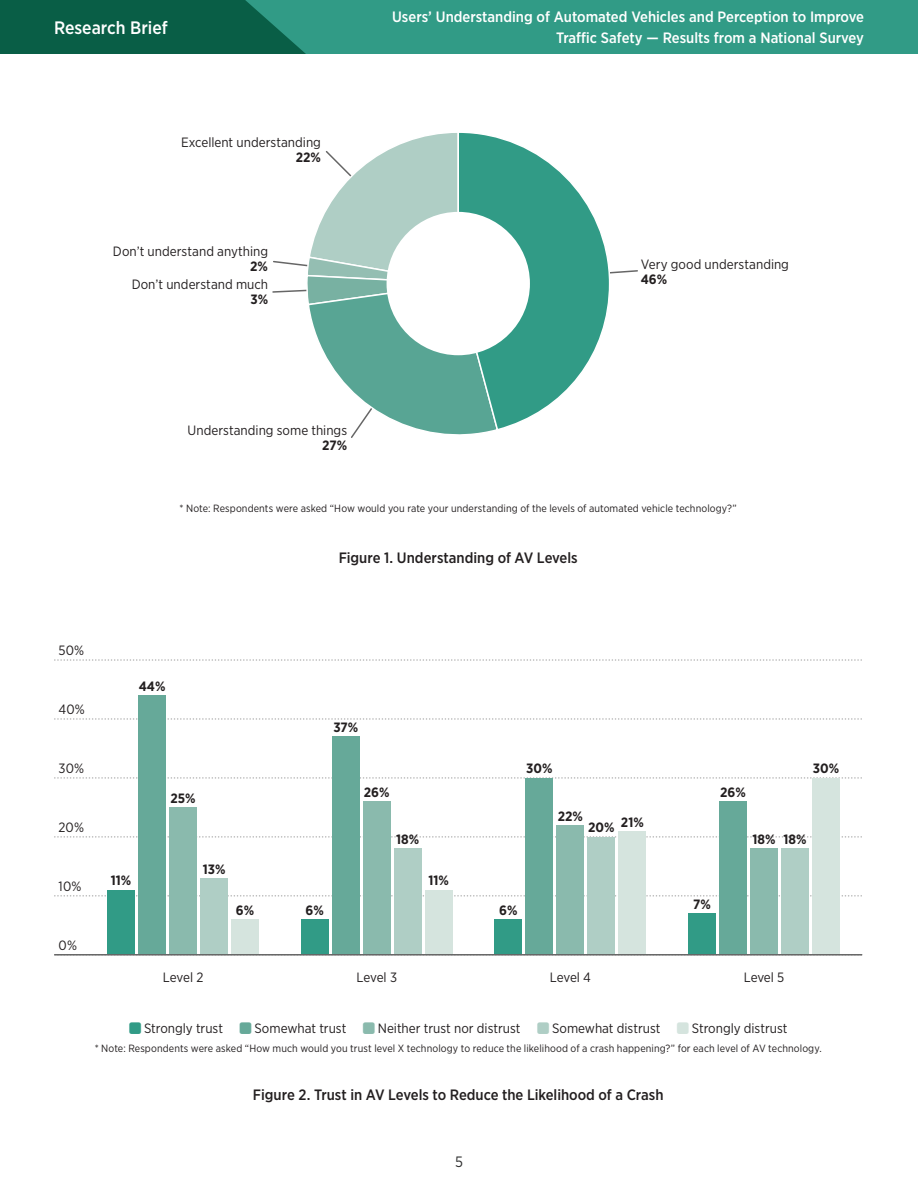
<style>
.page{position:relative;width:918px;height:1188px;background:#fff}
.page>*{position:absolute;margin:0;border:0;box-sizing:border-box;transform-origin:0 0}
.t1{font:500 18px "Gotham Narrow";color:#fff}
.t2{font:500 15px/21px "Gotham Narrow";color:#fff;text-align:right}
.t3{font:500 15px "Gotham Narrow";letter-spacing:-.005em;color:#231f20}
.t4{font:15px "Gotham Narrow";color:#2d2e2e}
.t5{font:13.5px/15px "Gotham Narrow";color:#231f20;text-align:right}
.t6{font:700 13.5px "Gotham Narrow";color:#231f20}
.t7{font:10.5px "Gotham Narrow";letter-spacing:.01em;color:#231f20}
.s1{font-weight:700}
</style>
<div class="page">
<div style="left:0;top:0;width:918px;height:54px;background:#319b86"></div>
<svg style="left:0;top:0;width:306px;height:54px;background:#0c634c"></svg>
<svg style="left:55px;top:895px;width:807px;height:2px"></svg>
<svg style="left:55px;top:836px;width:807px;height:2px"></svg>
<svg style="left:55px;top:777px;width:807px;height:2px"></svg>
<svg style="left:55px;top:718px;width:807px;height:2px"></svg>
<svg style="left:55px;top:659px;width:807px;height:2px"></svg>
<svg style="left:272px;top:133px;width:366px;height:305px"></svg>
<svg style="left:456px;top:133px;width:155px;height:299px"></svg>
<div style="left:387px;top:212px;width:143px;height:143px;background:#fff;border-radius:50%"></div>
<div style="left:231px;top:919px;width:28px;height:36px;background:#d5e4de"></div>
<div style="left:200px;top:878px;width:28px;height:77px;background:#afcec5"></div>
<div style="left:169px;top:807px;width:28px;height:148px;background:#8abaad"></div>
<div style="left:138px;top:695px;width:28px;height:260px;background:#66a999"></div>
<div style="left:107px;top:890px;width:28px;height:65px;background:#319b86"></div>
<div style="left:425px;top:890px;width:28px;height:65px;background:#d5e4de"></div>
<div style="left:394px;top:849px;width:28px;height:106px;background:#afcec5"></div>
<div style="left:363px;top:802px;width:28px;height:153px;background:#8abaad"></div>
<div style="left:332px;top:737px;width:28px;height:218px;background:#66a999"></div>
<div style="left:301px;top:919px;width:28px;height:36px;background:#319b86"></div>
<div style="left:618px;top:831px;width:28px;height:124px;background:#d5e4de"></div>
<div style="left:587px;top:837px;width:28px;height:118px;background:#afcec5"></div>
<div style="left:556px;top:825px;width:28px;height:130px;background:#8abaad"></div>
<div style="left:525px;top:778px;width:28px;height:177px;background:#66a999"></div>
<div style="left:495px;top:919px;width:27px;height:36px;background:#319b86"></div>
<div style="left:812px;top:778px;width:28px;height:177px;background:#d5e4de"></div>
<div style="left:781px;top:849px;width:28px;height:106px;background:#afcec5"></div>
<div style="left:750px;top:849px;width:28px;height:106px;background:#8abaad"></div>
<div style="left:719px;top:802px;width:28px;height:153px;background:#66a999"></div>
<div style="left:688px;top:914px;width:28px;height:41px;background:#319b86"></div>
<hr style="left:55px;top:954px;width:807px;height:2px;background:#666">
<h1 class="t1" style="left:54px;top:16px;width:115px">Research Brief</h1>
<p class="t2" style="left:392px;top:7px;width:473px">Users’ Understanding of Automated Vehicles and Perception to Improve<br>Traffic Safety — Results from a National Survey</p>
<p class="t5" style="left:181px;top:134px;width:141px">Excellent understanding<br><span class="s1">22%</span></p>
<p class="t5" style="left:113px;top:244px;width:157px">Don’t understand anything<br><span class="s1">2%</span></p>
<p class="t5" style="left:132px;top:277px;width:138px">Don’t understand much<br><span class="s1">3%</span></p>
<p class="t5" style="left:188px;top:423px;width:161px">Understanding some things<br><span class="s1">27%</span></p>
<p class="t5" style="left:641px;top:257px;width:150px;text-align:left">Very good understanding<br><span class="s1">46%</span></p>
<p class="t7" style="left:180px;top:501px;width:559px">* Note: Respondents were asked “How would you rate your understanding of the levels of automated vehicle technology?”</p>
<p class="t3" style="left:339px;top:548px;width:241px">Figure 1. Understanding of AV Levels</p>
<p class="t5" style="left:59px;top:643px;width:27px">50%</p>
<p class="t5" style="left:59px;top:702px;width:28px">40%</p>
<p class="t5" style="left:59px;top:761px;width:27px">30%</p>
<p class="t5" style="left:59px;top:820px;width:27px">20%</p>
<p class="t5" style="left:59px;top:879px;width:24px">10%</p>
<p class="t5" style="left:59px;top:938px;width:20px">0%</p>
<p class="t6" style="left:139px;top:677px;width:28px">44%</p>
<p class="t6" style="left:333px;top:719px;width:26px">37%</p>
<p class="t6" style="left:111px;top:872px;width:22px">11%</p>
<p class="t6" style="left:171px;top:789px;width:27px">25%</p>
<p class="t6" style="left:203px;top:860px;width:24px">13%</p>
<p class="t6" style="left:236px;top:902px;width:20px">6%</p>
<p class="t6" style="left:306px;top:902px;width:20px">6%</p>
<p class="t6" style="left:364px;top:784px;width:27px">26%</p>
<p class="t6" style="left:396px;top:831px;width:25px">18%</p>
<p class="t6" style="left:429px;top:872px;width:22px">11%</p>
<p class="t6" style="left:526px;top:760px;width:28px">30%</p>
<p class="t6" style="left:558px;top:807px;width:27px">22%</p>
<p class="t6" style="left:588px;top:816px;width:57px">20% 21%</p>
<p class="t6" style="left:499px;top:901px;width:20px">6%</p>
<p class="t6" style="left:720px;top:783px;width:27px">26%</p>
<p class="t6" style="left:813px;top:760px;width:28px">30%</p>
<p class="t6" style="left:753px;top:831px;width:56px">18% 18%</p>
<p class="t6" style="left:693px;top:896px;width:19px">7%</p>
<p class="t5" style="left:163px;top:969px;width:42px">Level 2</p>
<p class="t5" style="left:357px;top:969px;width:42px">Level 3</p>
<p class="t5" style="left:550px;top:969px;width:43px">Level 4</p>
<p class="t5" style="left:744px;top:969px;width:42px">Level 5</p>
<p class="t5" style="left:144px;top:1021px;width:81px">Strongly trust</p>
<p class="t5" style="left:254px;top:1021px;width:93px">Somewhat trust</p>
<p class="t5" style="left:378px;top:1021px;width:144px">Neither trust nor distrust</p>
<p class="t5" style="left:552px;top:1021px;width:110px">Somewhat distrust</p>
<p class="t5" style="left:692px;top:1021px;width:97px">Strongly distrust</p>
<p class="t7" style="left:95px;top:1042px;width:728px">* Note: Respondents were asked “How much would you trust level X technology to reduce the likelihood of a crash happening?” for each level of AV technology.</p>
<p class="t3" style="left:253px;top:1086px;width:412px">Figure 2. Trust in AV Levels to Reduce the Likelihood of a Crash</p>
<p class="t4" style="left:455px;top:1152px;width:9px">5</p>
</div>
